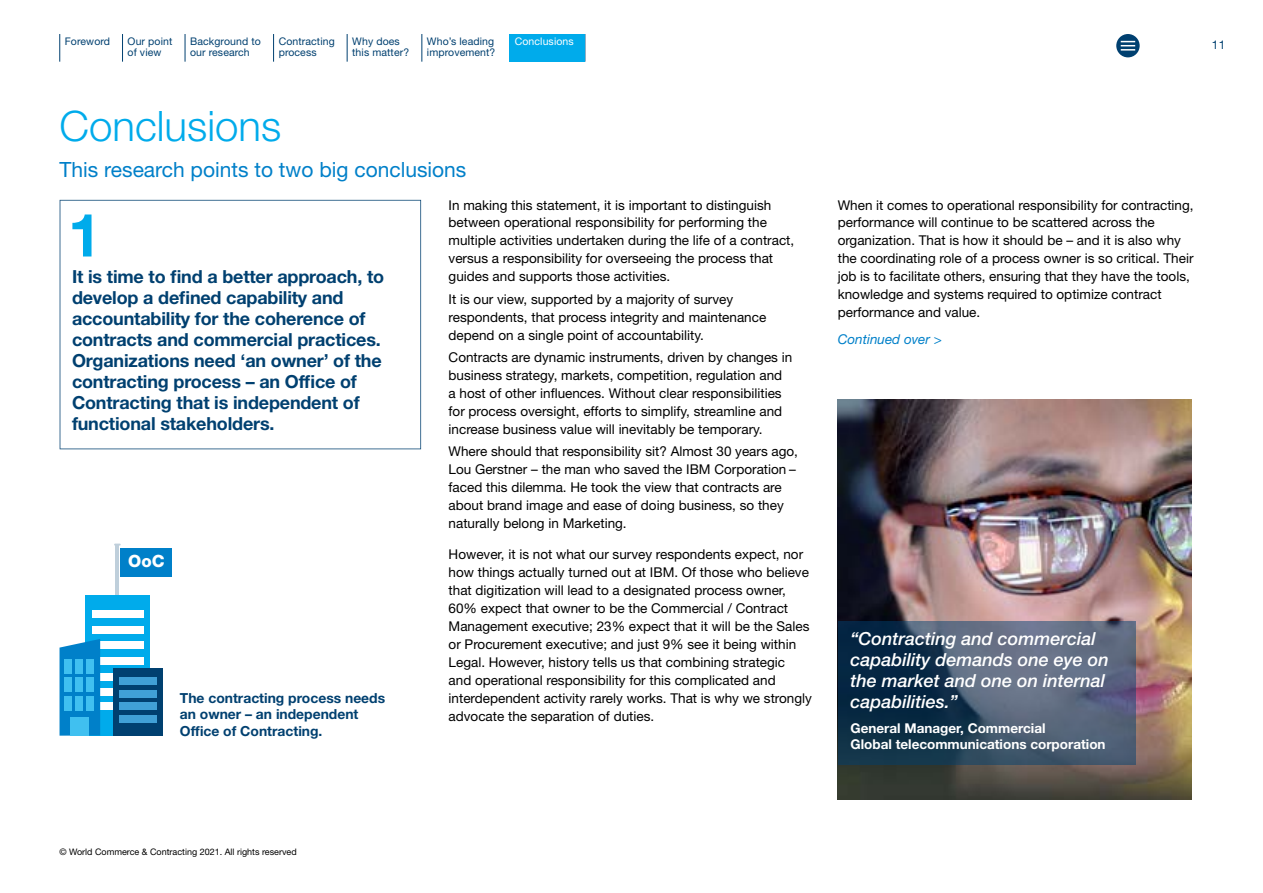
<style>
.page{position:relative;width:1263px;height:893px;background:#fff}
.page>*{position:absolute;margin:0;border:0;box-sizing:border-box;transform-origin:0 0}
.t1{font:700 60px "Helvetica Neue LT Std";color:#00abeb}
.t2{font:300 42px "Helvetica Neue LT Std";color:#00abeb}
.t3{font:21px "Helvetica Neue LT Std";color:#0080c9}
.t4{font:700 18px/21px "Helvetica Neue LT Std";letter-spacing:-.01em;color:#004070}
.t5{font:italic 500 18px/21px "Helvetica Neue LT Std";color:#fff}
.t6{font:800 16.95px "Helvetica Neue LT Std";color:#fff}
.t7{font:700 13.8px/16.5px "Helvetica Neue LT Std";color:#004070}
.t8{font:13.5px/18px "Helvetica Neue LT Std";color:#000}
.t9{font:700 13.5px/16.5px "Helvetica Neue LT Std";color:#fff}
.t10{font:italic 13.5px "Helvetica Neue LT Std";color:#0080c9}
.t11{font:12px "Helvetica Neue LT Std";color:#004070}
.t12{font:10.5px "Helvetica Neue LT Std";letter-spacing:.01em;color:#004070}
.t13{font:10.5px "Helvetica Neue LT Std";letter-spacing:.01em;color:#fff}
.t14{font:9px "Helvetica Neue LT Std";color:#000}
</style>
<div class="page">
<img style="left:838px;top:400px;width:354px;height:400px">
<svg style="left:838px;top:621px;width:297px;height:143px;background:#3b5067"></svg>
<hr style="left:116px;top:546px;width:3px;height:49px;background:#bfcfdb">
<svg style="left:114px;top:544px;width:7px;height:2px"></svg>
<svg style="left:60px;top:200px;width:361px;height:249px"></svg>
<svg style="left:59px;top:34px;width:1px;height:28px"></svg>
<svg style="left:122px;top:34px;width:1px;height:28px"></svg>
<svg style="left:185px;top:34px;width:1px;height:28px"></svg>
<svg style="left:273px;top:34px;width:1px;height:28px"></svg>
<svg style="left:347px;top:34px;width:1px;height:28px"></svg>
<svg style="left:422px;top:34px;width:1px;height:28px"></svg>
<svg style="left:585px;top:34px;width:1px;height:28px"></svg>
<div style="left:509px;top:34px;width:76px;height:28px;background:#00abeb"></div>
<svg style="left:1116px;top:34px;width:24px;height:23px"></svg>
<svg style="left:1121px;top:41px;width:14px;height:10px"></svg>
<div style="left:121px;top:548px;width:51px;height:28px;background:#0080c9"></div>
<div style="left:85px;top:595px;width:64px;height:140px;background:#00abeb"></div>
<div style="left:92px;top:657px;width:51px;height:8px;background:#fff"></div>
<div style="left:92px;top:673px;width:43px;height:7px;background:#fff"></div>
<div style="left:92px;top:642px;width:51px;height:7px;background:#fff"></div>
<div style="left:92px;top:610px;width:51px;height:8px;background:#fff"></div>
<div style="left:92px;top:626px;width:51px;height:7px;background:#fff"></div>
<div style="left:92px;top:688px;width:43px;height:8px;background:#fff"></div>
<div style="left:92px;top:702px;width:43px;height:8px;background:#fff"></div>
<div style="left:113px;top:668px;width:49px;height:67px;background:#004070"></div>
<div style="left:119px;top:690px;width:37px;height:7px;background:#40a0d6"></div>
<div style="left:119px;top:703px;width:37px;height:7px;background:#40a0d6"></div>
<div style="left:119px;top:678px;width:37px;height:7px;background:#40a0d6"></div>
<div style="left:119px;top:715px;width:37px;height:8px;background:#40a0d6"></div>
<svg style="left:60px;top:639px;width:40px;height:97px;background:#128bce"></svg>
<div style="left:64px;top:659px;width:8px;height:14px;background:#40c0f0"></div>
<div style="left:64px;top:677px;width:8px;height:15px;background:#40c0f0"></div>
<div style="left:64px;top:696px;width:8px;height:14px;background:#40c0f0"></div>
<div style="left:71px;top:717px;width:18px;height:19px;background:#40c0f0"></div>
<div style="left:76px;top:659px;width:7px;height:14px;background:#40c0f0"></div>
<div style="left:76px;top:677px;width:7px;height:15px;background:#40c0f0"></div>
<div style="left:76px;top:696px;width:7px;height:14px;background:#40c0f0"></div>
<div style="left:87px;top:659px;width:7px;height:14px;background:#40c0f0"></div>
<div style="left:87px;top:677px;width:7px;height:15px;background:#40c0f0"></div>
<div style="left:87px;top:696px;width:7px;height:14px;background:#40c0f0"></div>
<p class="t12" style="left:65px;top:35px;width:47px">Foreword</p>
<p class="t12" style="left:128px;top:35px;width:46px">Our point</p>
<p class="t12" style="left:190px;top:35px;width:72px">Background to</p>
<p class="t12" style="left:279px;top:35px;width:58px">Contracting</p>
<p class="t12" style="left:352px;top:35px;width:49px">Why does</p>
<p class="t12" style="left:427px;top:35px;width:69px">Who’s leading</p>
<p class="t12" style="left:128px;top:46px;width:35px">of view</p>
<p class="t12" style="left:190px;top:46px;width:61px">our research</p>
<p class="t12" style="left:279px;top:46px;width:39px">process</p>
<p class="t12" style="left:352px;top:46px;width:58px">this matter?</p>
<p class="t12" style="left:427px;top:46px;width:70px">improvement?</p>
<p class="t13" style="left:515px;top:35px;width:60px">Conclusions</p>
<h1 class="t2" style="left:60px;top:100px;width:223px">Conclusions</h1>
<p class="t3" style="left:60px;top:157px;width:408px">This research points to two big conclusions</p>
<p class="t1" style="left:68px;top:198px;width:35px">1</p>
<p class="t4" style="left:72px;top:266px;width:314px">It is time to fnd a better approach, to develop a defned capability and accountability for the coherence of contracts and commercial practices.<br>Organizations need ‘an owner’ of the contracting process – an Offce of Contracting that is independent of functional stakeholders.</p>
<p class="t8" style="left:449px;top:196px;width:347px">In making this statement, it is important to distinguish between operational responsibility for performing the multiple activities undertaken during the life of a contract, versus a responsibility for overseeing the process that guides and supports those activities.</p>
<p class="t8" style="left:449px;top:290px;width:319px">It is our view, supported by a majority of survey respondents, that process integrity and maintenance depend on a single point of accountability.</p>
<p class="t8" style="left:449px;top:348px;width:345px">Contracts are dynamic instruments, driven by changes in business strategy, markets, competition, regulation and a host of other infuences. Without clear responsibilities for process oversight, efforts to simplify, streamline and increase business value will inevitably be temporary.</p>
<p class="t8" style="left:449px;top:442px;width:351px">Where should that responsibility sit? Almost 30 years ago, Lou Gerstner – the man who saved the IBM Corporation – faced this dilemma. He took the view that contracts are about brand image and ease of doing business, so they naturally belong in Marketing.</p>
<p class="t8" style="left:449px;top:545px;width:365px">However, it is not what our survey respondents expect, nor how things actually turned out at IBM. Of those who believe that digitization will lead to a designated process owner, 60% expect that owner to be the Commercial / Contract Management executive; 23% expect that it will be the Sales or Procurement executive; and just 9% see it being within Legal. However, history tells us that combining strategic<br>and operational responsibility for this complicated and interdependent activity rarely works. That is why we strongly advocate the separation of duties.</p>
<p class="t6" style="left:128px;top:551px;width:38px">OoC</p>
<p class="t7" style="left:180px;top:689px;width:207px">The contracting process needs an owner – an independent<br>Offce of Contracting.</p>
<p class="t11" style="left:1212px;top:38px;width:15px">11</p>
<p class="t8" style="left:838px;top:196px;width:357px">When it comes to operational responsibility for contracting, performance will continue to be scattered across the organization. That is how it should be – and it is also why the coordinating role of a process owner is so critical. Their job is to facilitate others, ensuring that they have the tools, knowledge and systems required to optimize contract performance and value.</p>
<p class="t10" style="left:838px;top:331px;width:106px">Continued over &gt;</p>
<p class="t5" style="left:850px;top:628px;width:260px">“Contracting and commercial capability demands one eye on the market and one on internal capabilities.”</p>
<p class="t9" style="left:850px;top:719px;width:257px">General Manager, Commercial<br>Global telecommunications corporation</p>
<p class="t14" style="left:60px;top:846px;width:239px">© World Commerce &amp; Contracting 2021. All rights reserved</p>
</div>
